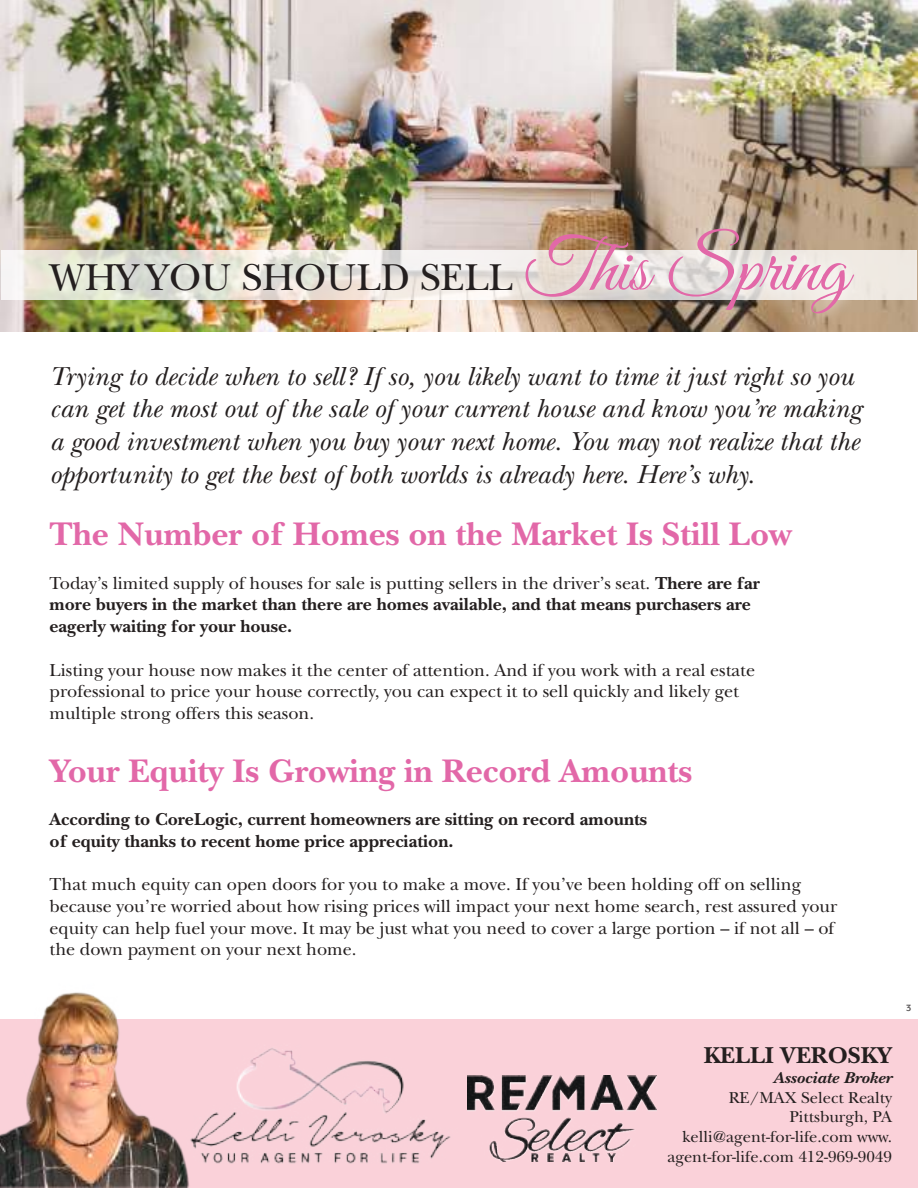
<style>
.page{position:relative;width:918px;height:1188px;background:#fff}
.page>*{position:absolute;margin:0;border:0;box-sizing:border-box;transform-origin:0 0}
.t1{font:39.15px "New Baskerville Std";color:#241f1f}
.t2{font:700 34.2px "New Baskerville Std";color:#e268a8}
.t3{font:italic 27.15px/32.5px "New Baskerville Std";color:#241f1f}
.t4{font:700 24px "New Baskerville Std";color:#241f1f}
.t5{font:18.15px/21.8px "New Baskerville Std";color:#241f1f}
.t6{font:700 18.15px/21.8px "New Baskerville Std";color:#241f1f}
.t7{font:16.5px/19.8px "New Baskerville Std";color:#241f1f;text-align:right}
.t8{font:italic 700 16.5px "New Baskerville Std";color:#241f1f;scale:1.1 1}
.t9{font:700 10.5px "Mr Eaves Mod OT";color:#5a5758}
.s1{font-family:"Great Vibes";font-size:75px;color:#e268a8}
.s2{font-weight:400}
</style>
<div class="page">
<div style="left:0;top:1020px;width:918px;height:168px;background:#fad1d9"></div>
<img style="left:197px;top:1048px;width:254px;height:116px">
<img style="left:467px;top:1075px;width:189px;height:87px">
<img style="left:0;top:992px;width:197px;height:196px">
<img style="left:0;top:0;width:918px;height:331px">
<svg style="left:1px;top:250px;width:915px;height:50px;fill:#efe9e2"></svg>
<div style="left:36px;top:214px;width:832px;height:113px;background:#fff;opacity:.75"></div>
<h1 class="t1" style="left:50px;top:254px;width:800px">WHY YOU SHOULD SELL <span class="s1">This Spring</span></h1>
<p class="t3" style="left:50px;top:360px;width:813px">Trying to decide when to sell? If so, you likely want to time it just right so you can get the most out of the sale of your current house and know you’re making a good investment when you buy your next home. You may not realize that the opportunity to get the best of both worlds is already here. Here’s why.</p>
<h2 class="t2" style="left:50px;top:514px;width:744px">The Number of Homes on the Market Is Still Low</h2>
<p class="t6" style="left:50px;top:572px;width:712px"><span class="s2">Today’s limited supply of houses for sale is putting sellers in the driver’s seat.</span> There are far more buyers in the market than there are homes available, and that means purchasers are eagerly waiting for your house.</p>
<p class="t5" style="left:50px;top:659px;width:707px">Listing your house now makes it the center of attention. And if you work with a real estate professional to price your house correctly, you can expect it to sell quickly and likely get multiple strong offers this season.</p>
<h2 class="t2" style="left:50px;top:751px;width:644px">Your Equity Is Growing in Record Amounts</h2>
<p class="t6" style="left:50px;top:808px;width:599px">According to CoreLogic, current homeowners are sitting on record amounts of equity thanks to recent home price appreciation.</p>
<p class="t5" style="left:50px;top:874px;width:789px">That much equity can open doors for you to make a move. If you’ve been holding off on selling because you’re worried about how rising prices will impact your next home search, rest assured your equity can help fuel your move. It may be just what you need to cover a large portion – if not all – of the down payment on your next home.</p>
<p class="t9" style="left:906px;top:1001px;width:7px">3</p>
<h3 class="t4" style="left:704px;top:1041px;width:190px">KELLI VEROSKY</h3>
<p class="t8" style="left:773px;top:1068px;width:110px">Associate Broker</p>
<p class="t7" style="left:668px;top:1087px;width:226px">RE/MAX Select Realty<br>Pittsburgh, PA kelli@agent-for-life.com www. agent-for-life.com 412-969-9049</p>
</div>
